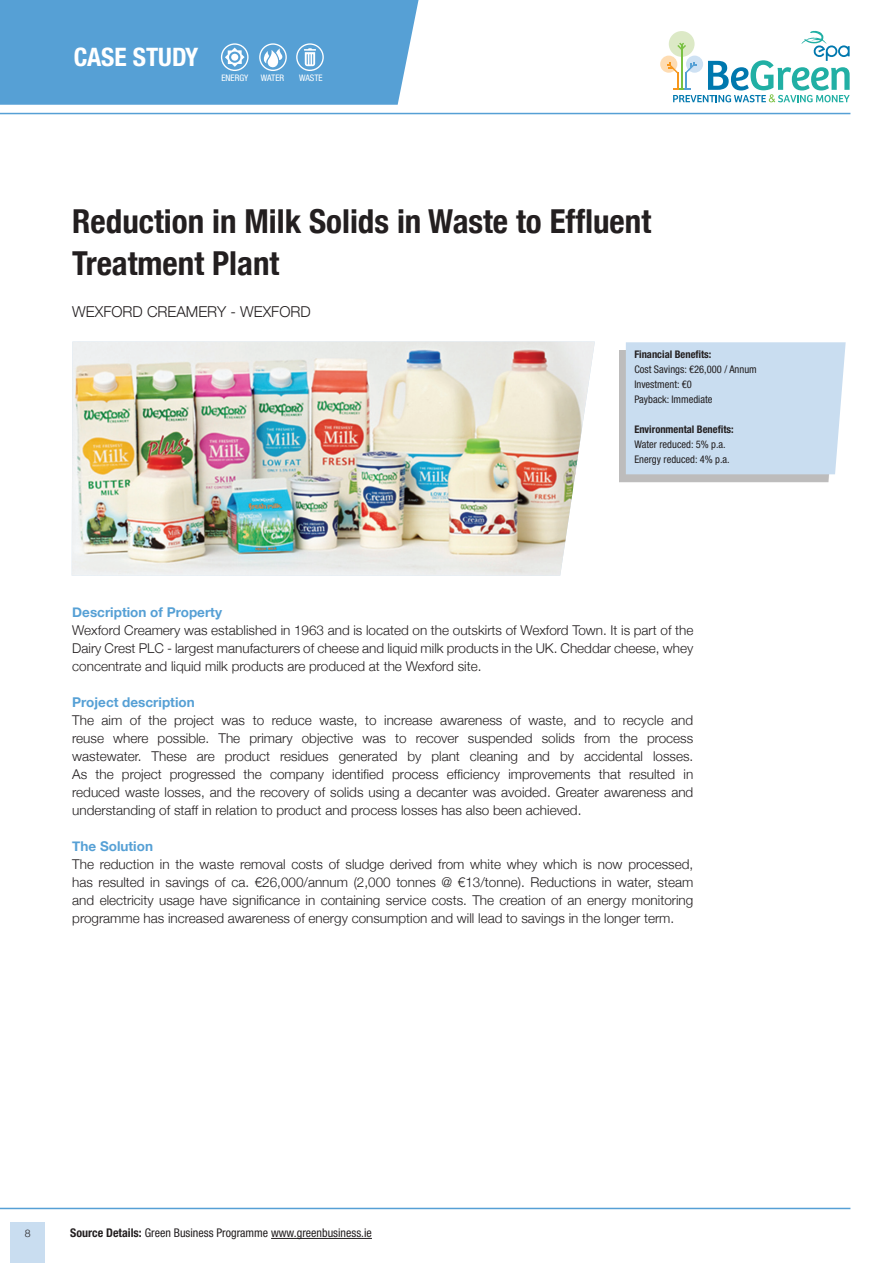
<style>
.page{position:relative;width:893px;height:1263px;background:#fff}
.page>*{position:absolute;margin:0;border:0;box-sizing:border-box;transform-origin:0 0}
.Main_Header{font:700 condensed 33px "Helvetica Neue";color:#231f20}
.t1{font:700 condensed 25.5px "Helvetica Neue LT Pro";color:#fff}
.Tag_Line{font:300 15px "Helvetica Neue";color:#231f20}
.Body_Text{font:300 13.5px/18px "Helvetica Neue";color:#231f20;text-align:justify}
.Body_Header{font:700 13.5px "Helvetica Neue";color:#56a0d5}
.t2{font:condensed 12px "Helvetica Neue LT Pro";color:#231f20}
.t3{font:condensed 10.5px "Helvetica Neue LT Pro";color:#231f20}
.t4{font:700 condensed 10.5px "Helvetica Neue LT Pro";color:#231f20}
.t5{font:300 10.5px "Helvetica Neue";color:#231f20}
.t6{font:condensed 9px "Helvetica Neue LT Pro";color:#fff}
.s1{font-weight:700}
</style>
<div class="page">
<div style="left:11px;top:1222px;width:34px;height:41px;background:#c9ddf0"></div>
<div style="left:660px;top:56px;width:17px;height:17px;background:#fedcb2;border-radius:50%"></div>
<svg style="left:667px;top:31px;width:183px;height:71px"></svg>
<hr style="left:0;top:113px;width:850px;height:1px;background:#56a0d5">
<hr style="left:271px;top:1238px;width:101px;height:1px;background:#231f20">
<div style="left:0;top:0;width:418px;height:105px;background:#56a0d5"></div>
<div style="left:231px;top:54px;width:7px;height:7px;background:#fff;border-radius:50%"></div>
<div style="left:619px;top:350px;width:220px;height:132px;background:#231f20;opacity:.3"></div>
<div style="left:626px;top:342px;width:220px;height:132px;background:#c9ddf0"></div>
<img style="left:72px;top:342px;width:523px;height:234px">
<hr style="left:0;top:1208px;width:850px;height:1px;background:#56a0d5">
<h2 class="t1" style="left:74px;top:42px;width:126px">CASE STUDY</h2>
<p class="t6" style="left:221px;top:73px;width:28px">ENERGY</p>
<p class="t6" style="left:261px;top:73px;width:25px">WATER</p>
<p class="t6" style="left:299px;top:73px;width:25px">WASTE</p>
<p class="Main_Header" style="left:72px;top:194px;width:580px">Reduction in Milk Solids in Waste to Effluent</p>
<p class="Main_Header" style="left:72px;top:236px;width:208px">Treatment Plant</p>
<p class="Tag_Line" style="left:72px;top:299px;width:240px">WEXFORD CREAMERY - WEXFORD</p>
<p class="t4" style="left:634px;top:348px;width:79px">Financial Benefits:</p>
<p class="t3" style="left:634px;top:363px;width:124px">Cost Savings: €26,000 / Annum</p>
<p class="t3" style="left:634px;top:378px;width:59px">Investment: €0</p>
<p class="t3" style="left:634px;top:393px;width:80px">Payback: Immediate</p>
<p class="t4" style="left:634px;top:423px;width:101px">Environmental Benefits:</p>
<p class="t3" style="left:634px;top:438px;width:93px">Water reduced: 5% p.a.</p>
<p class="t3" style="left:634px;top:453px;width:97px">Energy reduced: 4% p.a.</p>
<p class="Body_Header" style="left:72px;top:601px;width:151px">Description of Property</p>
<p class="Body_Text" style="left:72px;top:620px;width:623px">Wexford Creamery was established in 1963 and is located on the outskirts of Wexford Town. It is part of the Dairy Crest PLC - largest manufacturers of cheese and liquid milk products in the UK. Cheddar cheese, whey concentrate and liquid milk products are produced at the Wexford site.</p>
<p class="Body_Header" style="left:72px;top:691px;width:124px">Project description</p>
<p class="Body_Text" style="left:72px;top:710px;width:622px">The aim of the project was to reduce waste, to increase awareness of waste, and to recycle and reuse where possible. The primary objective was to recover suspended solids from the process wastewater. These are product residues generated by plant cleaning and by accidental losses.<br>As the project progressed the company identified process efficiency improvements that resulted in reduced waste losses, and the recovery of solids using a decanter was avoided. Greater awareness and understanding of staff in relation to product and process losses has also been achieved.</p>
<p class="Body_Header" style="left:72px;top:835px;width:82px">The Solution</p>
<p class="Body_Text" style="left:72px;top:854px;width:623px">The reduction in the waste removal costs of sludge derived from white whey which is now processed, has resulted in savings of ca. €26,000/annum (2,000 tonnes @ €13/tonne). Reductions in water, steam and electricity usage have significance in containing service costs. The creation of an energy monitoring programme has increased awareness of energy consumption and will lead to savings in the longer term.</p>
<p class="t5" style="left:25px;top:1225px;width:7px">8</p>
<p class="t2" style="left:70px;top:1226px;width:303px"><span class="s1">Source Details:</span> Green Business Programme www.greenbusiness.ie</p>
</div>
